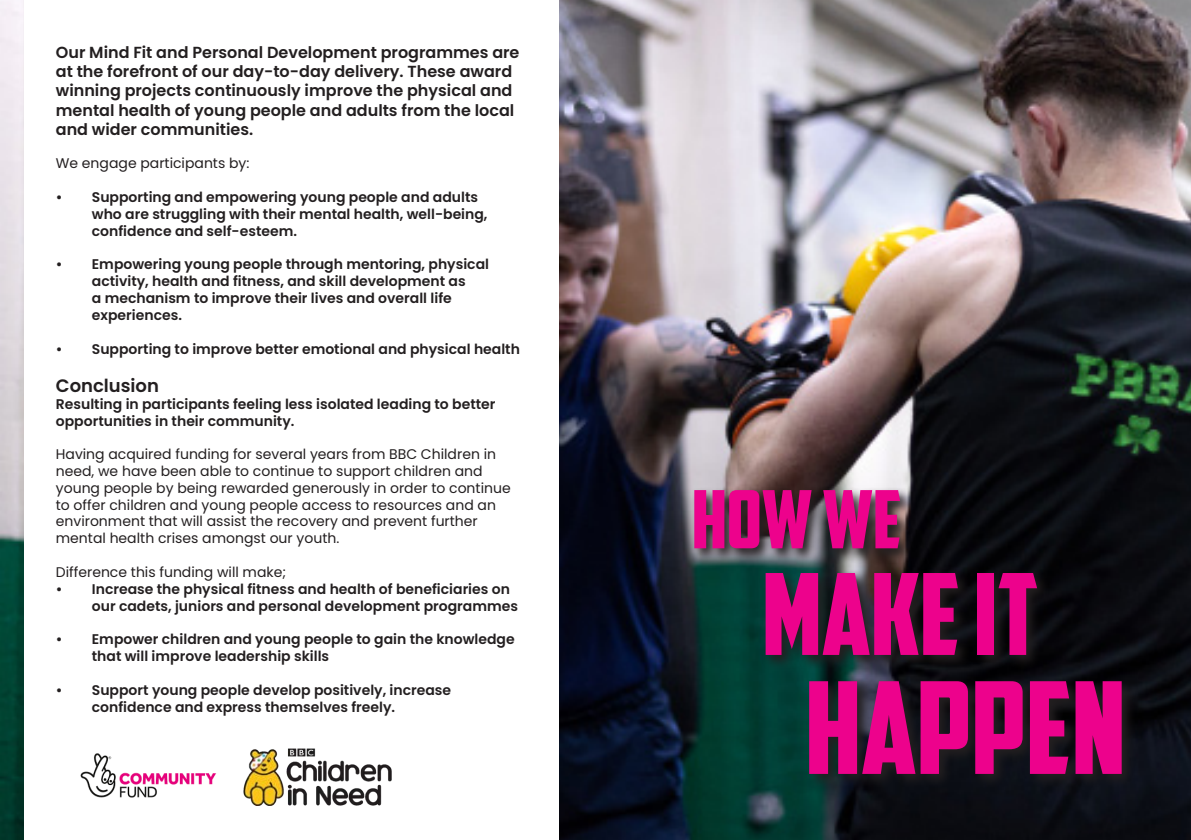
<style>
.page{position:relative;width:1191px;height:840px;background:#fff}
.page>*{position:absolute;margin:0;border:0;box-sizing:border-box;transform-origin:0 0}
.t1{font:127.8px "American Captain";color:#ed028c}
.t2{font:112.8px "American Captain";color:#ed028c}
.t3{font:80.2px "American Captain";color:#ed028c}
.t4{font:600 18px "Poppins";color:#231f20}
.t5{font:600 16px/19.2px "Poppins";color:#231f20}
.t6{font:600 14px/16.8px "Poppins";color:#231f20}
.t7{font:14px/16.8px "Poppins";color:#231f20}
</style>
<div class="page">
<img style="left:0;top:0;width:1191px;height:839px">
<div style="left:24px;top:0;width:534px;height:839px;background:#fff"></div>
<svg style="left:806px;top:677px;width:331px;height:111px;fill:#1a1a1d"></svg>
<svg style="left:762px;top:569px;width:289px;height:100px"></svg>
<svg style="left:690px;top:486px;width:224px;height:77px"></svg>
<img style="left:80px;top:753px;width:137px;height:45px">
<img style="left:244px;top:748px;width:147px;height:57px">
<p class="t5" style="left:56px;top:43px;width:465px">Our Mind Fit and Personal Development programmes are at the forefront of our day-to-day delivery. These award winning projects continuously improve the physical and mental health of young people and adults from the local and wider communities.</p>
<p class="t7" style="left:56px;top:155px;width:195px">We engage participants by:</p>
<p class="t6" style="left:92px;top:189px;width:397px;text-indent:-36px">• Supporting and empowering young people and adults who are struggling with their mental health, well-being, confidence and self-esteem.</p>
<p class="t6" style="left:92px;top:256px;width:399px;text-indent:-36px">• Empowering young people through mentoring, physical activity, health and fitness, and skill development as<br>a mechanism to improve their lives and overall life experiences.</p>
<p class="t6" style="left:56px;top:340px;width:465px">• Supporting to improve better emotional and physical health</p>
<p class="t4" style="left:56px;top:375px;width:105px">Conclusion</p>
<p class="t6" style="left:56px;top:395px;width:441px">Resulting in participants feeling less isolated leading to better opportunities in their community.</p>
<p class="t7" style="left:56px;top:445px;width:456px">Having acquired funding for several years from BBC Children in need, we have been able to continue to support children and young people by being rewarded generously in order to continue to offer children and young people access to resources and an environment that will assist the recovery and prevent further mental health crises amongst our youth.</p>
<p class="t7" style="left:56px;top:563px;width:232px">Difference this funding will make;</p>
<p class="t6" style="left:92px;top:580px;width:428px;text-indent:-36px">• Increase the physical fitness and health of beneficiaries on our cadets, juniors and personal development programmes</p>
<p class="t6" style="left:92px;top:630px;width:424px;text-indent:-36px">• Empower children and young people to gain the knowledge that will improve leadership skills</p>
<p class="t6" style="left:92px;top:681px;width:361px;text-indent:-36px">• Support young people develop positively, increase confidence and express themselves freely.</p>
<p class="t1" style="left:805px;top:650px;width:322px">HAPPEN</p>
<p class="t3" style="left:692px;top:471px;width:211px">HOW WE</p>
<p class="t2" style="left:762px;top:546px;width:277px">MAKE IT</p>
</div>
